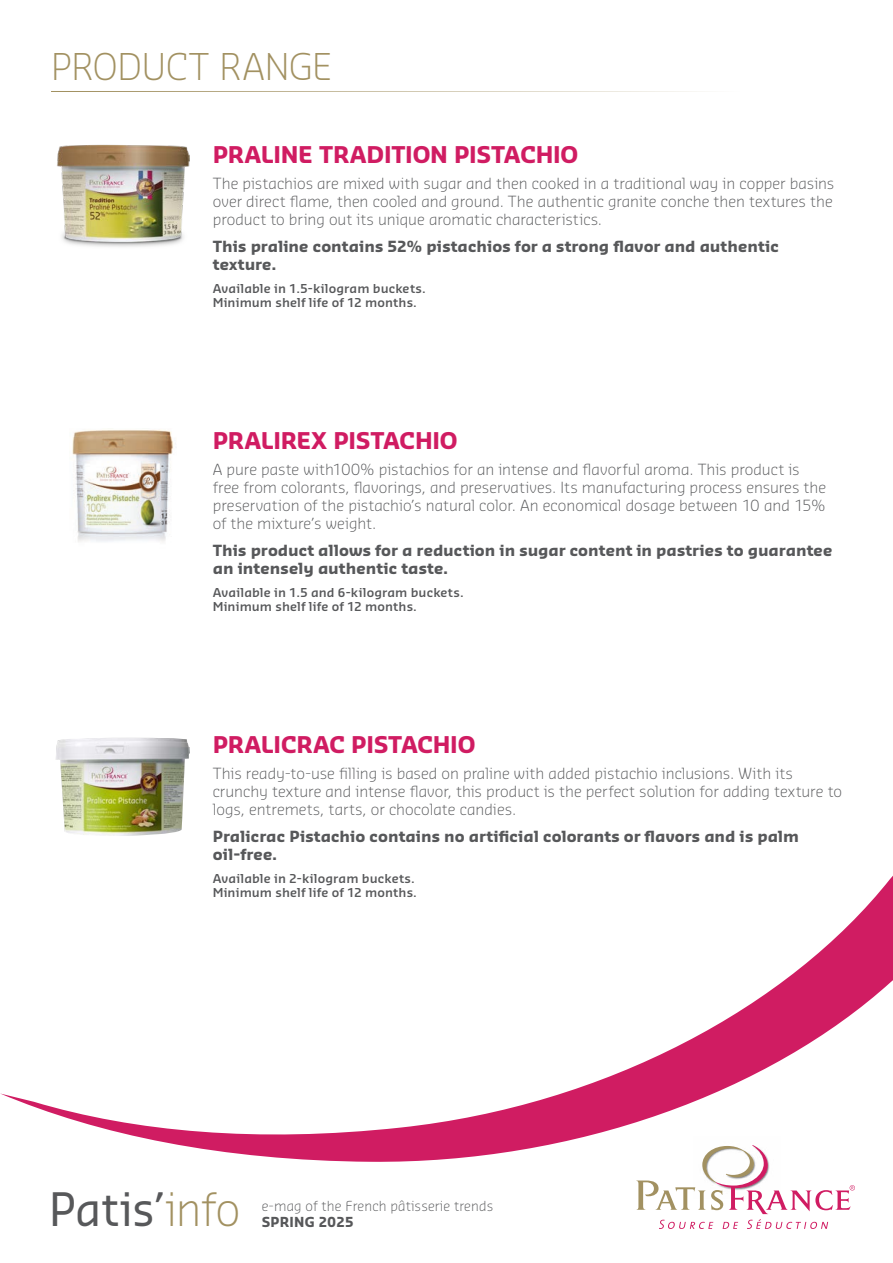
<style>
.page{position:relative;width:893px;height:1263px;background:#fff}
.page>*{position:absolute;margin:0;border:0;box-sizing:border-box;transform-origin:0 0}
.t1{font:45px "Sansa Std";letter-spacing:-.02em;color:#57585a}
.t2{font:300 36px "Sansa Std";letter-spacing:-.005em;color:#a29161}
.t3{font:700 22.5px "Sansa Std";letter-spacing:-.015em;color:#d01c62}
.t4{font:300 15px/18px "Sansa Std";color:#57585a}
.t5{font:700 15px/18px "Sansa Std";color:#57585a}
.t6{font:300 13.5px "Sansa Std";letter-spacing:.01em;color:#57585a}
.t7{font:700 13.5px "Sansa Std";letter-spacing:.02em;color:#57585a}
.t8{font:600 12px/14.4px "Sansa Std";letter-spacing:.01em;color:#57585a}
.s1{font-weight:300;color:#a29161}
</style>
<div class="page">
<hr style="left:51px;top:91px;width:791px;height:1px;background:#a29161">
<svg style="left:636px;top:1163px;width:219px;height:66px"></svg>
<svg style="left:0;top:876px;width:893px;height:287px"></svg>
<img style="left:56px;top:738px;width:134px;height:98px">
<img style="left:72px;top:429px;width:102px;height:113px">
<img style="left:57px;top:144px;width:133px;height:103px">
<p class="t2" style="left:51px;top:43px;width:283px">PRODUCT RANGE</p>
<p class="t3" style="left:213px;top:140px;width:367px">PRALINE TRADITION PISTACHIO</p>
<p class="t4" style="left:213px;top:174px;width:623px;text-align:justify">The pistachios are mixed with sugar and then cooked in a traditional way in copper basins over direct flame, then cooled and ground. The authentic granite conche then textures the product to bring out its unique aromatic characteristics.</p>
<p class="t5" style="left:213px;top:237px;width:568px">This praline contains 52% pistachios for a strong flavor and authentic texture.</p>
<p class="t8" style="left:213px;top:281px;width:214px">Available in 1.5-kilogram buckets.<br>Minimum shelf life of 12 months.</p>
<p class="t3" style="left:213px;top:426px;width:246px">PRALIREX PISTACHIO</p>
<p class="t4" style="left:213px;top:460px;width:615px">A pure paste with100% pistachios for an intense and flavorful aroma. This product is free from colorants, flavorings, and preservatives. Its manufacturing process ensures the preservation of the pistachio’s natural color. An economical dosage between 10 and 15% of the mixture’s weight.</p>
<p class="t5" style="left:213px;top:540px;width:621px">This product allows for a reduction in sugar content in pastries to guarantee an intensely authentic taste.</p>
<p class="t8" style="left:213px;top:584px;width:252px">Available in 1.5 and 6-kilogram buckets.<br>Minimum shelf life of 12 months.</p>
<p class="t3" style="left:213px;top:729px;width:264px">PRALICRAC PISTACHIO</p>
<p class="t4" style="left:213px;top:764px;width:631px">This ready-to-use filling is based on praline with added pistachio inclusions. With its crunchy texture and intense flavor, this product is the perfect solution for adding texture to logs, entremets, tarts, or chocolate candies.</p>
<p class="t5" style="left:213px;top:826px;width:588px">Pralicrac Pistachio contains no artificial colorants or flavors and is palm oil-free.</p>
<p class="t8" style="left:213px;top:870px;width:206px">Available in 2-kilogram buckets.<br>Minimum shelf life of 12 months.</p>
<p class="t1" style="left:49px;top:1180px;width:193px">Patis’<span class="s1">info</span></p>
<p class="t6" style="left:262px;top:1197px;width:233px">e-mag of the French pâtisserie trends</p>
<p class="t7" style="left:262px;top:1213px;width:93px">SPRING 2025</p>
</div>
